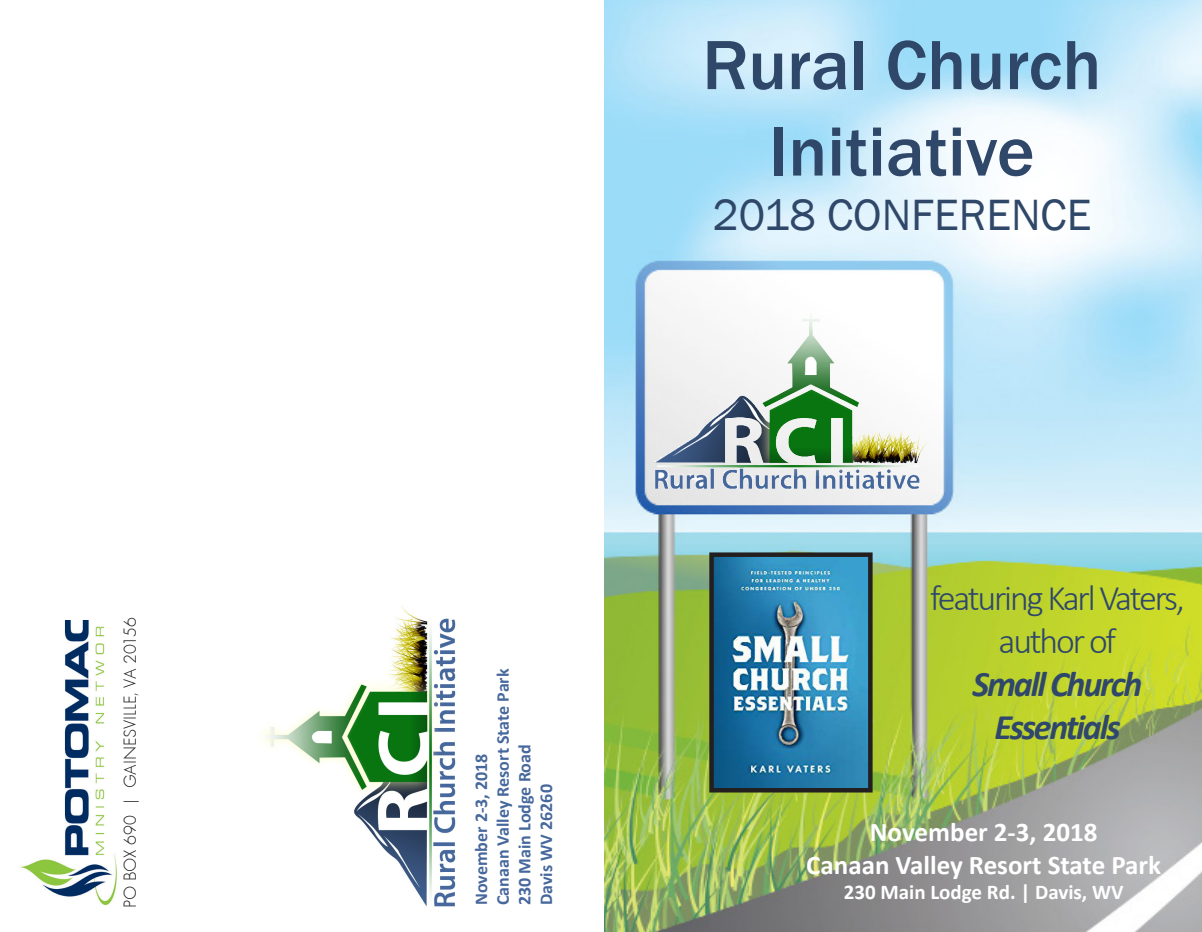
<style>
.page{position:relative;width:1202px;height:932px;background:#fff}
.page>*{position:absolute;margin:0;border:0;box-sizing:border-box;transform-origin:0 0}
.t1{font:500 72px "Franklin Gothic";color:#2f4769}
.t2{font:45px "Franklin Gothic";color:#2f4769}
.t3{font:300 36px/43.2px "Calibri";letter-spacing:-.06em;color:#2f476b;text-align:center}
.t4{font:italic 700 36px "Calibri";letter-spacing:-.06em;color:#2f476b}
.t5{font:700 27px/32.4px "Calibri";color:#fff;text-align:center}
.t6{font:700 21px "Calibri";color:#fff}
.t7{font:700 18px/21.6px "Calibri";color:#47689d}
.t8{font:18px "Function LH Light";color:#231f20}
</style>
<div class="page">
<img style="left:604px;top:0;width:598px;height:932px">
<img style="left:714px;top:557px;width:153px;height:230px">
<div style="left:709px;top:552px;width:163px;height:240px;border:4px solid #231f20"></div>
<img style="left:262px;top:605px;width:194px;height:302px">
<img style="left:20px;top:620px;width:97px;height:284px">
<img style="left:647px;top:302px;width:290px;height:194px">
<p class="t8" style="left:120px;top:908px;width:292px;rotate:-90deg">PO BOX 690 | GAINESVILLE, VA 20156</p>
<p class="t7" style="left:491px;top:905px;width:238px;rotate:-90deg">Canaan Valley Resort State Park<br>230 Main Lodge Road<br>Davis WV 26260</p>
<p class="t7" style="left:469px;top:905px;width:153px;rotate:-90deg">November 2-3, 2018</p>
<p class="t1" style="left:702px;top:21px;width:401px">Rural Church</p>
<p class="t1" style="left:769px;top:107px;width:267px">Initiative</p>
<p class="t2" style="left:712px;top:187px;width:380px">2018 CONFERENCE</p>
<p class="t3" style="left:930px;top:575px;width:256px">featuring Karl Vaters, author of</p>
<p class="t4" style="left:972px;top:661px;width:171px">Small Church</p>
<p class="t4" style="left:994px;top:705px;width:128px">Essentials</p>
<p class="t5" style="left:806px;top:814px;width:356px">November 2-3, 2018<br>Canaan Valley Resort State Park</p>
<p class="t6" style="left:843px;top:878px;width:281px">230 Main Lodge Rd. | Davis, WV</p>
</div>
